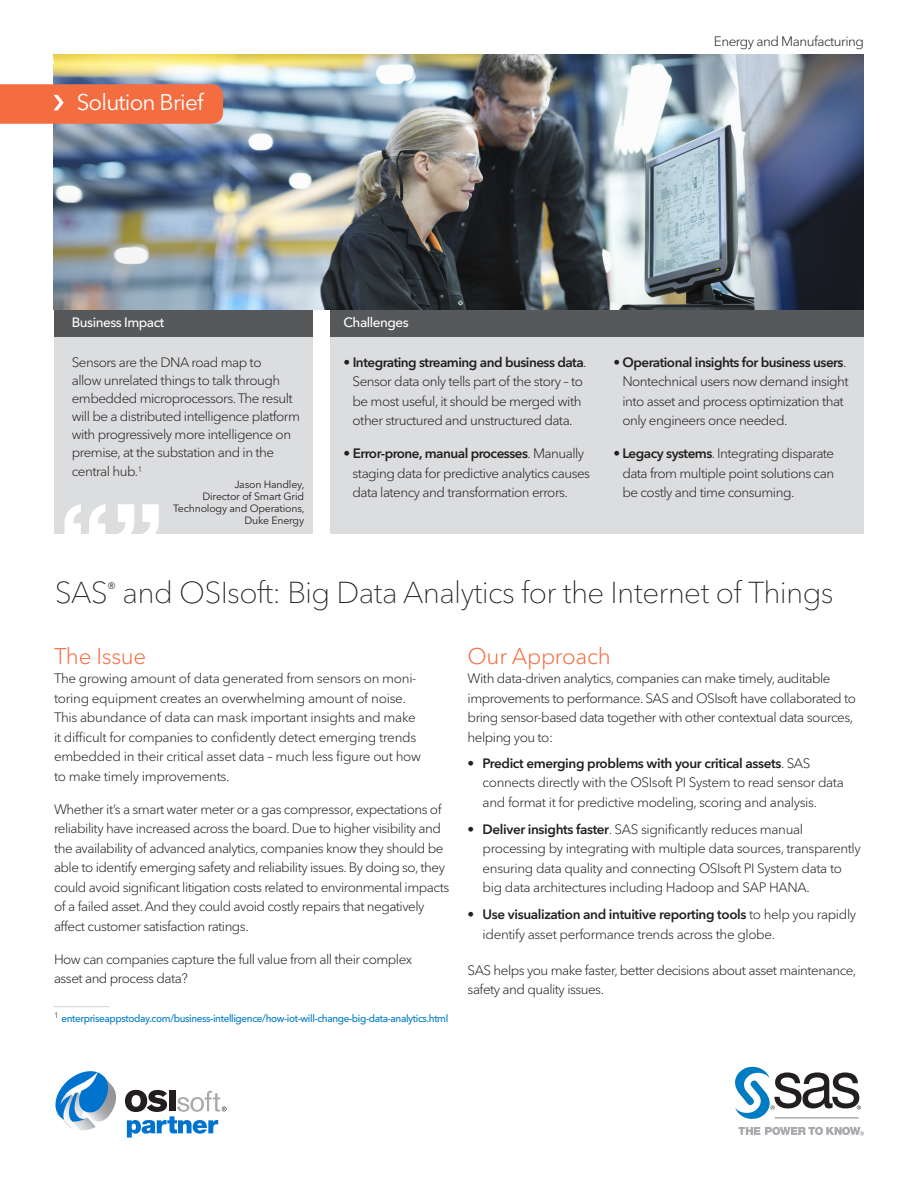
<style>
.page{position:relative;width:918px;height:1188px;background:#fff}
.page>*{position:absolute;margin:0;border:0;box-sizing:border-box;transform-origin:0 0}
.Headline_-_Main{font:100 30px "Avenir Next W1 G";letter-spacing:-.025em;color:#231f20}
.Collateral_ID_-_Solu{font:22.5px "Avenir Next W1 G";letter-spacing:-.04em;color:#fff}
.Subhead_Orange{font:300 22.5px "Avenir Next W1 G";letter-spacing:-.015em;color:#f36d41}
.Body{font:300 13.5px/19.5px "Avenir Next W1 G";letter-spacing:-.035em;color:#231f20}
.Summary_Gray_Box_Bod{font:300 13.5px/19.5px "Avenir Next W1 G";letter-spacing:-.035em;color:#231f20}
.Body_Bullet{font:300 13.5px/19.5px "Avenir Next W1 G";letter-spacing:-.025em;color:#231f20}
.Body_before_bullet{font:300 13.5px/19.5px "Avenir Next W1 G";letter-spacing:-.04em;color:#231f20}
.Body_Bullet_-_Last{font:300 13.5px/19.5px "Avenir Next W1 G";letter-spacing:-.025em;color:#231f20}
.Summary_Gray_Box_Hea{font:500 13.5px "Avenir Next W1 G";letter-spacing:-.035em;color:#fff}
.Footnote{font:500 10.5px "Avenir Next W1 G";letter-spacing:-.035em;color:#007cc2;scale:.95 1}
.Summary_Gray_Box_Quo{font:10.5px/12px "Avenir Next W1 G";letter-spacing:-.015em;color:#231f20;text-align:right}
.s1{font-weight:600}
</style>
<div class="page">
<img style="left:54px;top:54px;width:810px;height:256px">
<svg style="left:738px;top:1127px;width:126px;height:8px"></svg>
<svg style="left:735px;top:1066px;width:126px;height:53px"></svg>
<hr style="left:775px;top:1118px;width:84px;height:1px;background:#808285">
<div style="left:330px;top:323px;width:534px;height:210px;background:#dcdddf"></div>
<div style="left:54px;top:323px;width:258px;height:210px;background:#dcdddf"></div>
<svg style="left:64px;top:504px;width:95px;height:30px"></svg>
<div style="left:54px;top:310px;width:258px;height:26px;background:#57585a"></div>
<div style="left:330px;top:310px;width:534px;height:26px;background:#57585a"></div>
<div style="left:0;top:84px;width:223px;height:40px;background:#f36d41"></div>
<hr style="left:54px;top:1006px;width:56px;height:1px;background:#d1d2d4">
<img style="left:71px;top:1122px;width:25px;height:9px">
<img style="left:111px;top:1085px;width:5px;height:28px">
<svg style="left:55px;top:1071px;width:56px;height:51px"></svg>
<svg style="left:125px;top:1090px;width:102px;height:48px"></svg>
<p class="Collateral_ID_-_Solu" style="left:77px;top:89px;width:128px">Solution Brief</p>
<h2 class="Collateral_ID_-_Solu" style="left:116px;top:89px;width:87px">to Bri f</h2>
<p class="Body" style="left:714px;top:32px;width:152px">Energy and Manufacturing</p>
<p class="Summary_Gray_Box_Hea" style="left:72px;top:314px;width:94px">Business Impact</p>
<p class="Summary_Gray_Box_Hea" style="left:344px;top:314px;width:67px">Challenges</p>
<p class="Summary_Gray_Box_Bod" style="left:72px;top:353px;width:230px;line-height:18px">Sensors are the DNA road map to<br>allow unrelated things to talk through embedded microprocessors. The result will be a distributed intelligence platform with progressively more intelligence on premise, at the substation and in the</p>
<p class="Summary_Gray_Box_Bod" style="left:72px;top:462px;width:72px">central hub.<sup>1</sup></p>
<p class="Summary_Gray_Box_Quo" style="left:173px;top:478px;width:133px">Jason Handley,<br>Director of Smart Grid<br>Technology and Operations,<br>Duke Energy</p>
<p class="Summary_Gray_Box_Bod" style="left:344px;top:352px;width:245px;text-align:center">• <span class="s1">Integrating streaming and business data</span>.<br>Sensor data only tells part of the story – to be most useful, it should be merged with other structured and unstructured data.</p>
<p class="Summary_Gray_Box_Bod" style="left:353px;top:444px;width:239px;text-indent:-9px">• <span class="s1">Error-prone, manual processes</span>. Manually staging data for predictive analytics causes data latency and transformation errors.</p>
<p class="Summary_Gray_Box_Bod" style="left:622px;top:352px;width:228px;text-indent:-9px">• <span class="s1">Operational insights for business users</span>.<br>Nontechnical users now demand insight into asset and process optimization that only engineers once needed.</p>
<p class="Summary_Gray_Box_Bod" style="left:622px;top:444px;width:213px;text-align:justify;text-indent:-9px">• <span class="s1">Legacy systems</span>. Integrating disparate data from multiple point solutions can be costly and time consuming.</p>
<p class="Headline_-_Main" style="left:55px;top:575px;width:780px">SAS<sup>®</sup> and OSIsoft: Big Data Analytics for the Internet of Things</p>
<p class="Subhead_Orange" style="left:54px;top:642px;width:94px">The Issue</p>
<p class="Body" style="left:54px;top:669px;width:369px">The growing amount of data generated from sensors on moni&shy;toring equipment creates an overwhelming amount of noise.<br>This abundance of data can mask important insights and make it difficult for companies to confidently detect emerging trends embedded in their critical asset data – much less figure out how to make timely improvements.</p>
<p class="Body" style="left:54px;top:799px;width:397px">Whether it’s a smart water meter or a gas compressor, expectations of reliability have increased across the board. Due to higher visibility and the availability of advanced analytics, companies know they should be able to identify emerging safety and reliability issues. By doing so, they could avoid significant litigation costs related to environmental impacts of a failed asset. And they could avoid costly repairs that negatively affect customer satisfaction ratings.</p>
<p class="Body" style="left:54px;top:949px;width:360px">How can companies capture the full value from all their complex asset and process data?</p>
<p class="Footnote" style="left:54px;top:1012px;width:417px"><sup>1</sup> enterpriseappstoday.com/business-intelligence/how-iot-will-change-big-data-analytics.html</p>
<p class="Subhead_Orange" style="left:468px;top:642px;width:145px">Our Approach</p>
<p class="Body_before_bullet" style="left:468px;top:669px;width:390px">With data-driven analytics, companies can make timely, auditable improvements to performance. SAS and OSIsoft have collaborated to bring sensor-based data together with other contextual data sources, helping you to:</p>
<p class="Body_Bullet" style="left:483px;top:753px;width:363px;text-indent:-15px">• <span class="s1">Predict emerging problems with your critical assets</span>. SAS connects directly with the OSIsoft PI System to read sensor data and format it for predictive modeling, scoring and analysis.</p>
<p class="Body_Bullet" style="left:483px;top:819px;width:380px;text-indent:-15px">• <span class="s1">Deliver insights faster</span>. SAS significantly reduces manual processing by integrating with multiple data sources, transparently ensuring data quality and connecting OSIsoft PI System data to big data architectures including Hadoop and SAP HANA.</p>
<p class="Body_Bullet_-_Last" style="left:483px;top:905px;width:375px;text-indent:-15px">• <span class="s1">Use visualization and intuitive reporting tools</span> to help you rapidly identify asset performance trends across the globe.</p>
<p class="Body" style="left:468px;top:960px;width:390px">SAS helps you make faster, better decisions about asset maintenance, safety and quality issues.</p>
</div>
